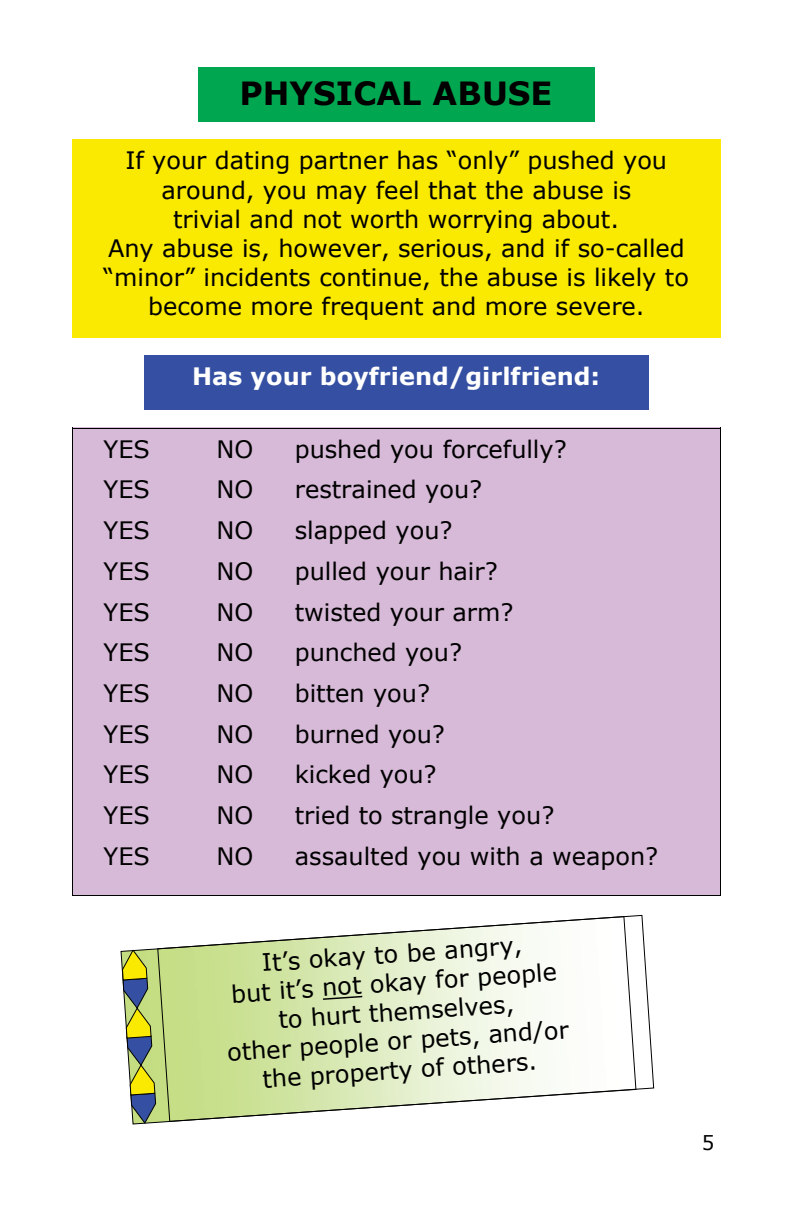
<style>
.page{position:relative;width:792px;height:1224px;background:#fff}
.page>*{position:absolute;margin:0;border:0;box-sizing:border-box;transform-origin:0 0}
.t1{font:700 32px "Verdana";color:#000}
.t2{font:24px/29.2px "Verdana";color:#000;text-align:center}
.t3{font:700 24px "Verdana";color:#fff}
.t4{font:20px "Verdana";color:#000}
</style>
<div class="page">
<div style="left:198px;top:68px;width:396px;height:54px;background:#00a750"></div>
<div style="left:72px;top:140px;width:648px;height:198px;background:#fae900"></div>
<div style="left:144px;top:356px;width:504px;height:54px;background:#3550a2"></div>
<div style="left:72px;top:428px;width:109px;height:41px;background:#d7b9d8"></div>
<div style="left:181px;top:428px;width:108px;height:41px;background:#d7b9d8"></div>
<div style="left:289px;top:428px;width:431px;height:41px;background:#d7b9d8"></div>
<div style="left:72px;top:469px;width:109px;height:41px;background:#d7b9d8"></div>
<div style="left:181px;top:469px;width:108px;height:41px;background:#d7b9d8"></div>
<div style="left:289px;top:469px;width:431px;height:41px;background:#d7b9d8"></div>
<div style="left:72px;top:510px;width:109px;height:40px;background:#d7b9d8"></div>
<div style="left:181px;top:510px;width:108px;height:40px;background:#d7b9d8"></div>
<div style="left:289px;top:510px;width:431px;height:40px;background:#d7b9d8"></div>
<div style="left:72px;top:550px;width:109px;height:41px;background:#d7b9d8"></div>
<div style="left:181px;top:550px;width:108px;height:41px;background:#d7b9d8"></div>
<div style="left:289px;top:550px;width:431px;height:41px;background:#d7b9d8"></div>
<div style="left:72px;top:591px;width:109px;height:41px;background:#d7b9d8"></div>
<div style="left:181px;top:591px;width:108px;height:41px;background:#d7b9d8"></div>
<div style="left:289px;top:591px;width:431px;height:41px;background:#d7b9d8"></div>
<div style="left:72px;top:632px;width:109px;height:40px;background:#d7b9d8"></div>
<div style="left:181px;top:632px;width:108px;height:40px;background:#d7b9d8"></div>
<div style="left:289px;top:632px;width:431px;height:40px;background:#d7b9d8"></div>
<div style="left:72px;top:672px;width:109px;height:41px;background:#d7b9d8"></div>
<div style="left:181px;top:672px;width:108px;height:41px;background:#d7b9d8"></div>
<div style="left:289px;top:672px;width:431px;height:41px;background:#d7b9d8"></div>
<div style="left:72px;top:713px;width:109px;height:41px;background:#d7b9d8"></div>
<div style="left:181px;top:713px;width:108px;height:41px;background:#d7b9d8"></div>
<div style="left:289px;top:713px;width:431px;height:41px;background:#d7b9d8"></div>
<div style="left:72px;top:754px;width:109px;height:40px;background:#d7b9d8"></div>
<div style="left:181px;top:754px;width:108px;height:40px;background:#d7b9d8"></div>
<div style="left:289px;top:754px;width:431px;height:40px;background:#d7b9d8"></div>
<div style="left:72px;top:794px;width:109px;height:41px;background:#d7b9d8"></div>
<div style="left:181px;top:794px;width:108px;height:41px;background:#d7b9d8"></div>
<div style="left:289px;top:794px;width:431px;height:41px;background:#d7b9d8"></div>
<div style="left:72px;top:835px;width:109px;height:61px;background:#d7b9d8"></div>
<div style="left:181px;top:835px;width:108px;height:61px;background:#d7b9d8"></div>
<div style="left:289px;top:835px;width:431px;height:61px;background:#d7b9d8"></div>
<hr style="left:72px;top:428px;width:1px;height:467px;background:#000">
<hr style="left:720px;top:428px;width:1px;height:467px;background:#000">
<hr style="left:72px;top:428px;width:648px;height:1px;background:#000">
<hr style="left:72px;top:895px;width:648px;height:1px;background:#000">
<svg style="left:121px;top:915px;width:533px;height:209px"></svg>
<svg style="left:158px;top:916px;width:478px;height:206px"></svg>
<svg style="left:323px;top:996px;width:39px;height:4px"></svg>
<svg style="left:122px;top:950px;width:34px;height:173px;background:#a5af6f"></svg>
<h1 class="t1" style="left:240px;top:73px;width:314px">PHYSICAL ABUSE</h1>
<p class="t2" style="left:103px;top:145px;width:587px">If your dating partner has “only” pushed you around, you may feel that the abuse is<br>trivial and not worth worrying about.<br>Any abuse is, however, serious, and if so-called “minor” incidents continue, the abuse is likely to become more frequent and more severe.</p>
<p class="t3" style="left:192px;top:361px;width:410px">Has your boyfriend/girlfriend:</p>
<p class="t2" style="left:104px;top:434px;width:48px">YES</p>
<p class="t2" style="left:216px;top:434px;width:38px">NO</p>
<p class="t2" style="left:295px;top:434px;width:274px">pushed you forcefully?</p>
<p class="t2" style="left:104px;top:474px;width:48px">YES</p>
<p class="t2" style="left:216px;top:474px;width:38px">NO</p>
<p class="t2" style="left:295px;top:474px;width:189px">restrained you?</p>
<p class="t2" style="left:104px;top:515px;width:48px">YES</p>
<p class="t2" style="left:216px;top:515px;width:38px">NO</p>
<p class="t2" style="left:295px;top:515px;width:159px">slapped you?</p>
<p class="t2" style="left:104px;top:556px;width:48px">YES</p>
<p class="t2" style="left:216px;top:556px;width:38px">NO</p>
<p class="t2" style="left:295px;top:556px;width:204px">pulled your hair?</p>
<p class="t2" style="left:104px;top:597px;width:48px">YES</p>
<p class="t2" style="left:216px;top:597px;width:38px">NO</p>
<p class="t2" style="left:295px;top:597px;width:220px">twisted your arm?</p>
<p class="t2" style="left:104px;top:637px;width:48px">YES</p>
<p class="t2" style="left:216px;top:637px;width:38px">NO</p>
<p class="t2" style="left:295px;top:637px;width:169px">punched you?</p>
<p class="t2" style="left:104px;top:678px;width:48px">YES</p>
<p class="t2" style="left:216px;top:678px;width:38px">NO</p>
<p class="t2" style="left:295px;top:678px;width:137px">bitten you?</p>
<p class="t2" style="left:104px;top:718px;width:48px">YES</p>
<p class="t2" style="left:216px;top:718px;width:38px">NO</p>
<p class="t2" style="left:295px;top:718px;width:152px">burned you?</p>
<p class="t2" style="left:104px;top:759px;width:48px">YES</p>
<p class="t2" style="left:216px;top:759px;width:38px">NO</p>
<p class="t2" style="left:295px;top:759px;width:143px">kicked you?</p>
<p class="t2" style="left:104px;top:800px;width:48px">YES</p>
<p class="t2" style="left:216px;top:800px;width:38px">NO</p>
<p class="t2" style="left:295px;top:800px;width:261px">tried to strangle you?</p>
<p class="t2" style="left:104px;top:841px;width:48px">YES</p>
<p class="t2" style="left:216px;top:841px;width:38px">NO</p>
<p class="t2" style="left:295px;top:841px;width:365px">assaulted you with a weapon?</p>
<p class="t2" style="left:220px;top:950px;width:344px;rotate:-4deg">It’s okay to be angry,<br>but it’s not okay for people to hurt themselves,<br>other people or pets, and/or the property of others.</p>
<p class="t4" style="left:702px;top:1130px;width:14px">5</p>
</div>
